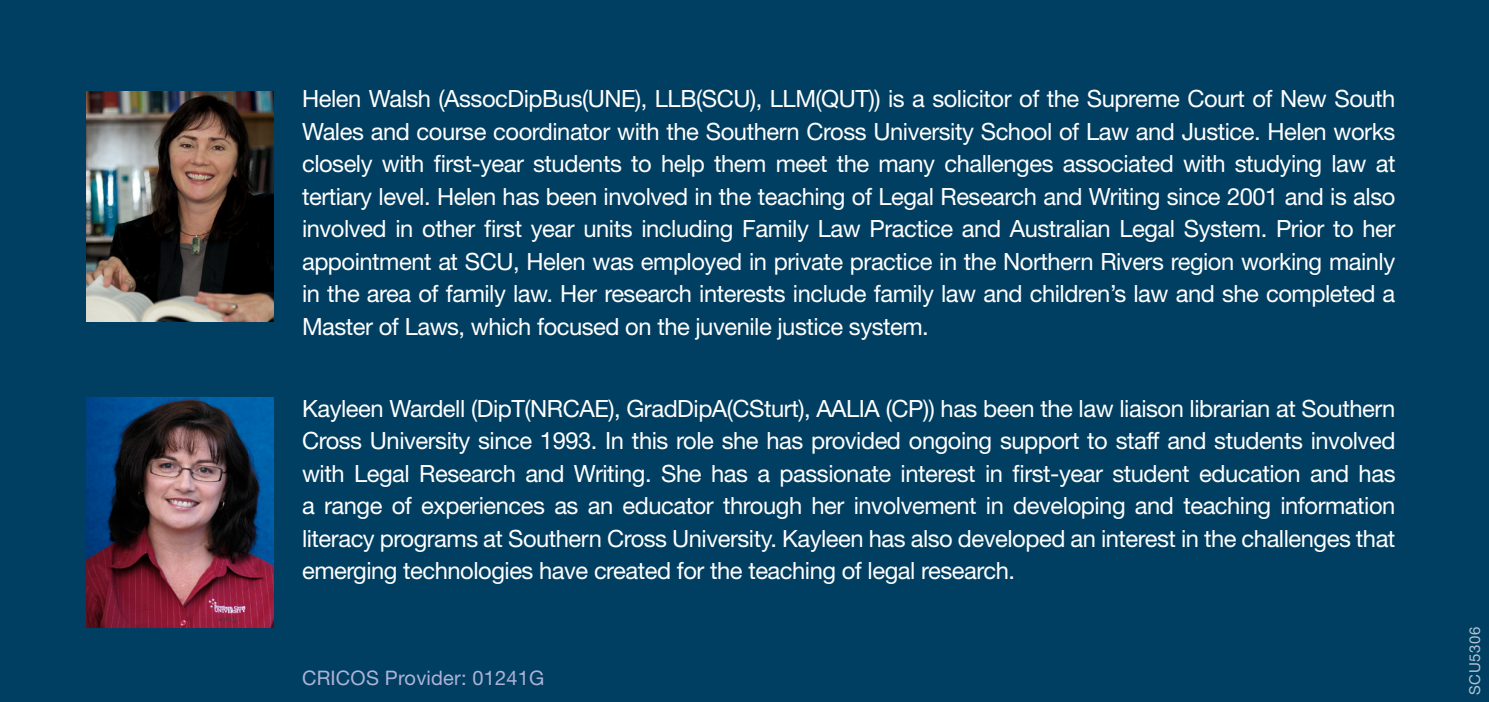
<style>
.page{position:relative;width:1489px;height:702px;background:#fff}
.page>*{position:absolute;margin:0;border:0;box-sizing:border-box;transform-origin:0 0}
.t1{font:23.75px/32.5px "Helvetica Neue LT Std";letter-spacing:-.02em;color:#fff;text-align:justify}
.t2{font:20px "Helvetica Neue LT Std";letter-spacing:.01em;color:#adb3d8}
.t3{font:15px "Helvetica Neue LT Std";letter-spacing:.04em;color:#b3c3d4}
</style>
<div class="page">
<div style="left:0;top:0;width:1488px;height:702px;background:#003f61"></div>
<img style="left:86px;top:91px;width:188px;height:230px">
<img style="left:86px;top:397px;width:188px;height:230px">
<p class="t1" style="left:302px;top:82px;width:1094px">Helen Walsh (AssocDipBus(UNE), LLB(SCU), LLM(QUT)) is a solicitor of the Supreme Court of New South Wales and course coordinator with the Southern Cross University School of Law and Justice. Helen works closely with first-year students to help them meet the many challenges associated with studying law at tertiary level. Helen has been involved in the teaching of Legal Research and Writing since 2001 and is also involved in other first year units including Family Law Practice and Australian Legal System. Prior to her appointment at SCU, Helen was employed in private practice in the Northern Rivers region working mainly in the area of family law. Her research interests include family law and children’s law and she completed a Master of Laws, which focused on the juvenile justice system.</p>
<p class="t1" style="left:302px;top:392px;width:1094px">Kayleen Wardell (DipT(NRCAE), GradDipA(CSturt), AALIA (CP)) has been the law liaison librarian at Southern Cross University since 1993. In this role she has provided ongoing support to staff and students involved with Legal Research and Writing. She has a passionate interest in first-year student education and has a range of experiences as an educator through her involvement in developing and teaching information literacy programs at Southern Cross University. Kayleen has also developed an interest in the challenges that emerging technologies have created for the teaching of legal research.</p>
<p class="t2" style="left:302px;top:666px;width:244px">CRICOS Provider: 01241G</p>
<p class="t3" style="left:1465px;top:694px;width:70px;rotate:-90deg">SCU5306</p>
</div>
